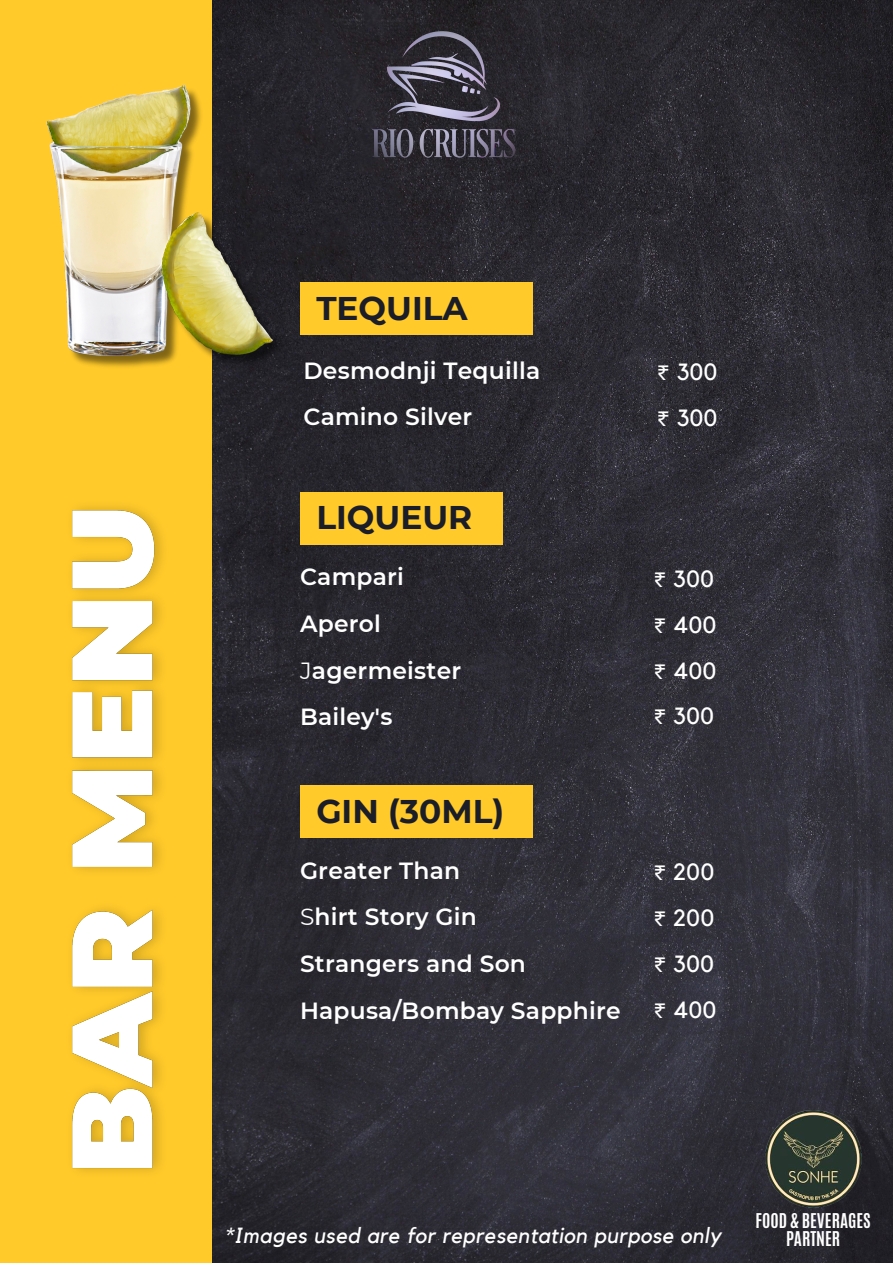
<style>
.page{position:relative;width:893px;height:1263px;background:#fff}
.page>*{position:absolute;margin:0;border:0;box-sizing:border-box;transform-origin:0 0}
.t1{font:700 32.78px "Montserrat";color:#1b1d29}
.t2{font:600 23.4px/46.7px "Montserrat";letter-spacing:.01em;color:#fff}
.t3{font:23.4px/45.8px "Kollektif";letter-spacing:.02em;color:#fff;text-align:justify}
.t4{font:italic 21.9px "Kollektif";letter-spacing:.02em;color:#fff}
.t5{font:700 17.02px/18.2px "Antonio";color:#fff;text-align:center}
.s1{font-family:"Noto Sans Gurmukhi"}
.s2{font-weight:400}
</style>
<div class="page">
<img style="left:212px;top:0;width:681px;height:1263px">
<div style="left:0;top:0;width:212px;height:1263px;background:#ffca2a"></div>
<div style="left:300px;top:283px;width:232px;height:52px;background:#ffca2a"></div>
<div style="left:300px;top:492px;width:203px;height:52px;background:#ffca2a"></div>
<div style="left:300px;top:785px;width:232px;height:52px;background:#ffca2a"></div>
<img style="left:46px;top:28px;width:254px;height:375px">
<img style="left:72px;top:506px;width:90px;height:666px">
<img style="left:765px;top:1111px;width:96px;height:96px">
<img style="left:368px;top:28px;width:151px;height:130px">
<p class="t1" style="left:316px;top:288px;width:153px">TEQUILA</p>
<h2 class="t2" style="left:303px;top:347px;width:238px">Desmodnji Tequilla<br>Camino Silver</h2>
<h3 class="t1" style="left:316px;top:498px;width:157px">LIQUEUR</h3>
<h4 class="t3" style="left:657px;top:350px;width:62px"><span class="s1">₹</span> 300 <span class="s1">₹</span> 300</h4>
<h2 class="t2" style="left:300px;top:554px;width:163px">Campari<br>Aperol<br><span class="s2">J</span>agermeister<br>Bailey's</h2>
<h4 class="t3" style="left:653px;top:557px;width:64px"><span class="s1">₹</span> 300 <span class="s1">₹</span> 400 <span class="s1">₹</span> 400 <span class="s1">₹</span> 300</h4>
<h4 class="t1" style="left:316px;top:791px;width:189px">GIN (30ML)</h4>
<h2 class="t2" style="left:300px;top:847px;width:322px">Greater Than<br><span class="s2">S</span>hirt Story Gin<br>Strangers and Son<br>Hapusa/Bombay Sapphire</h2>
<h4 class="t3" style="left:653px;top:850px;width:64px"><span class="s1">₹</span> 200 <span class="s1">₹</span> 200 <span class="s1">₹</span> 300 <span class="s1">₹</span> 400</h4>
<h4 class="t4" style="left:224px;top:1225px;width:498px">*Images used are for representation purpose only</h4>
<p class="t5" style="left:755px;top:1212px;width:117px">FOOD &amp; BEVERAGES<br>PARTNER</p>
</div>
